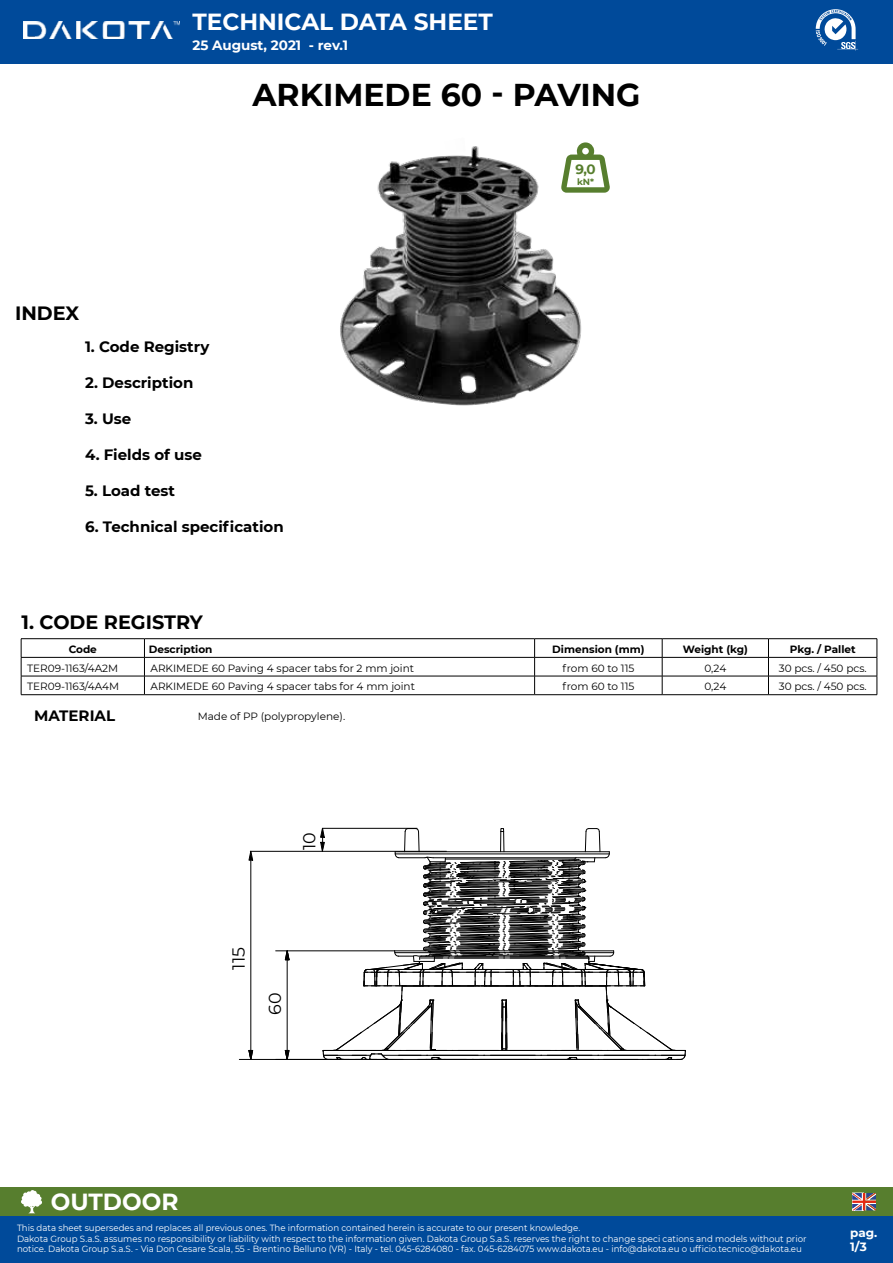
<style>
.page{position:relative;width:893px;height:1263px;background:#fff}
.page>*{position:absolute;margin:0;border:0;box-sizing:border-box;transform-origin:0 0}
.t1{font:700 31.5px "Montserrat";color:#000}
.t2{font:700 23.25px "Montserrat";color:#fff}
.t3{font:700 19.2px "Montserrat";color:#000}
.t4{font:17.55px "Montserrat";color:#000}
.t5{font:700 15px "Montserrat";color:#000}
.t6{font:700 13.5px "Montserrat";color:#fff}
.t7{font:700 13.5px "Montserrat";color:#577e2e}
.t8{font:700 12px/14.4px "Montserrat";color:#fff}
.t9{font:10.5px "Montserrat";color:#000}
.t10{font:700 10.5px "Montserrat";color:#000}
.t11{font:9px/10.5px "Montserrat";color:#fff;scale:.96 1}
.t12{font:700 9px "Montserrat";color:#577e2e}
</style>
<div class="page">
<div style="left:0;top:1187px;width:893px;height:29px;background:#577e2e"></div>
<svg style="left:21px;top:1190px;width:21px;height:23px"></svg>
<div style="left:0;top:0;width:893px;height:64px;background:#004a9a"></div>
<div style="left:0;top:1216px;width:893px;height:47px;background:#004a9a"></div>
<svg style="left:852px;top:1193px;width:24px;height:17px"></svg>
<img style="left:23px;top:22px;width:157px;height:17px">
<svg style="left:816px;top:9px;width:42px;height:42px"></svg>
<hr style="left:21px;top:638px;width:123px;height:1px;background:#000">
<hr style="left:144px;top:638px;width:391px;height:1px;background:#000">
<hr style="left:535px;top:638px;width:127px;height:1px;background:#000">
<hr style="left:662px;top:638px;width:106px;height:1px;background:#000">
<hr style="left:768px;top:638px;width:109px;height:1px;background:#000">
<hr style="left:21px;top:657px;width:123px;height:1px;background:#000">
<hr style="left:144px;top:657px;width:391px;height:1px;background:#000">
<hr style="left:535px;top:657px;width:127px;height:1px;background:#000">
<hr style="left:662px;top:657px;width:106px;height:1px;background:#000">
<hr style="left:768px;top:657px;width:109px;height:1px;background:#000">
<hr style="left:21px;top:676px;width:123px;height:1px;background:#000">
<svg style="left:21px;top:639px;width:1px;height:55px"></svg>
<hr style="left:144px;top:676px;width:391px;height:1px;background:#000">
<svg style="left:144px;top:639px;width:1px;height:55px"></svg>
<hr style="left:535px;top:676px;width:127px;height:1px;background:#000">
<svg style="left:534px;top:639px;width:1px;height:55px"></svg>
<hr style="left:662px;top:676px;width:106px;height:1px;background:#000">
<svg style="left:662px;top:639px;width:1px;height:55px"></svg>
<hr style="left:768px;top:676px;width:109px;height:1px;background:#000">
<svg style="left:768px;top:639px;width:1px;height:55px"></svg>
<svg style="left:877px;top:639px;width:1px;height:55px"></svg>
<hr style="left:21px;top:694px;width:123px;height:1px;background:#000">
<hr style="left:144px;top:694px;width:391px;height:1px;background:#000">
<hr style="left:535px;top:694px;width:127px;height:1px;background:#000">
<hr style="left:662px;top:694px;width:106px;height:1px;background:#000">
<hr style="left:768px;top:694px;width:109px;height:1px;background:#000">
<svg style="left:284px;top:951px;width:6px;height:18px"></svg>
<svg style="left:284px;top:1049px;width:6px;height:10px"></svg>
<hr style="left:287px;top:960px;width:1px;height:90px;background:#000">
<hr style="left:276px;top:950px;width:119px;height:1px;background:#000">
<svg style="left:248px;top:850px;width:6px;height:11px"></svg>
<svg style="left:248px;top:1049px;width:6px;height:10px"></svg>
<hr style="left:250px;top:860px;width:1px;height:190px;background:#000">
<hr style="left:239px;top:1059px;width:105px;height:1px;background:#000">
<hr style="left:250px;top:851px;width:196px;height:1px;background:#000">
<svg style="left:319px;top:827px;width:367px;height:233px"></svg>
<hr style="left:323px;top:828px;width:94px;height:1px;background:#000">
<img style="left:340px;top:142px;width:270px;height:264px">
<h2 class="t2" style="left:192px;top:5px;width:302px">TECHNICAL DATA SHEET</h2>
<h3 class="t6" style="left:192px;top:35px;width:157px">25 August, 2021 - rev.1</h3>
<h1 class="t1" style="left:252px;top:72px;width:389px">ARKIMEDE 60 - PAVING</h1>
<h3 class="t3" style="left:15px;top:300px;width:66px">INDEX</h3>
<h3 class="t5" style="left:85px;top:335px;width:126px">1. Code Registry</h3>
<h3 class="t5" style="left:85px;top:371px;width:110px">2. Description</h3>
<h3 class="t5" style="left:85px;top:407px;width:48px">3. Use</h3>
<h3 class="t5" style="left:85px;top:443px;width:118px">4. Fields of use</h3>
<h3 class="t5" style="left:85px;top:479px;width:91px">5. Load test</h3>
<h3 class="t5" style="left:85px;top:515px;width:200px">6. Technical specification</h3>
<h3 class="t3" style="left:22px;top:608px;width:183px">1. CODE REGISTRY</h3>
<h3 class="t7" style="left:575px;top:160px;width:22px">9,0</h3>
<p class="t12" style="left:577px;top:175px;width:18px">kN*</p>
<p class="t10" style="left:69px;top:642px;width:30px">Code</p>
<p class="t10" style="left:149px;top:642px;width:65px">Description</p>
<p class="t10" style="left:552px;top:642px;width:94px">Dimension (mm)</p>
<p class="t10" style="left:683px;top:642px;width:67px">Weight (kg)</p>
<p class="t10" style="left:790px;top:642px;width:68px">Pkg. / Pallet</p>
<p class="t9" style="left:27px;top:661px;width:93px">TER09-1163/4A2M</p>
<p class="t9" style="left:150px;top:661px;width:265px">ARKIMEDE 60 Paving 4 spacer tabs for 2 mm joint</p>
<p class="t9" style="left:562px;top:661px;width:73px">from 60 to 115</p>
<p class="t9" style="left:704px;top:661px;width:23px">0,24</p>
<p class="t9" style="left:779px;top:661px;width:89px">30 pcs. / 450 pcs.</p>
<p class="t9" style="left:27px;top:679px;width:93px">TER09-1163/4A4M</p>
<p class="t9" style="left:150px;top:679px;width:266px">ARKIMEDE 60 Paving 4 spacer tabs for 4 mm joint</p>
<p class="t9" style="left:562px;top:679px;width:73px">from 60 to 115</p>
<p class="t9" style="left:704px;top:679px;width:23px">0,24</p>
<p class="t9" style="left:779px;top:679px;width:89px">30 pcs. / 450 pcs.</p>
<h3 class="t5" style="left:34px;top:705px;width:83px">MATERIAL</h3>
<p class="t9" style="left:198px;top:709px;width:149px">Made of PP (polypropylene).</p>
<h3 class="t4" style="left:297px;top:850px;width:19px;rotate:-90deg">10</h3>
<h3 class="t4" style="left:227px;top:969px;width:24px;rotate:-90deg">115</h3>
<h3 class="t4" style="left:263px;top:1015px;width:24px;rotate:-90deg">60</h3>
<h2 class="t2" style="left:51px;top:1184px;width:129px">OUTDOOR</h2>
<p class="t11" style="left:17px;top:1222px;width:824px">This data sheet supersedes and replaces all previous ones. The information contained herein is accurate to our present knowledge.<br>Dakota Group S.a.S. assumes no responsibility or liability with respect to the information given. Dakota Group S.a.S. reserves the right to change speci cations and models without prior notice. Dakota Group S.a.S. - Via Don Cesare Scala, 55 - Brentino Belluno (VR) - Italy - tel. 045-6284080 - fax. 045-6284075 www.dakota.eu - info@dakota.eu o ufficio.tecnico@dakota.eu</p>
<h3 class="t8" style="left:850px;top:1225px;width:29px">pag.<br>1/3</h3>
</div>
